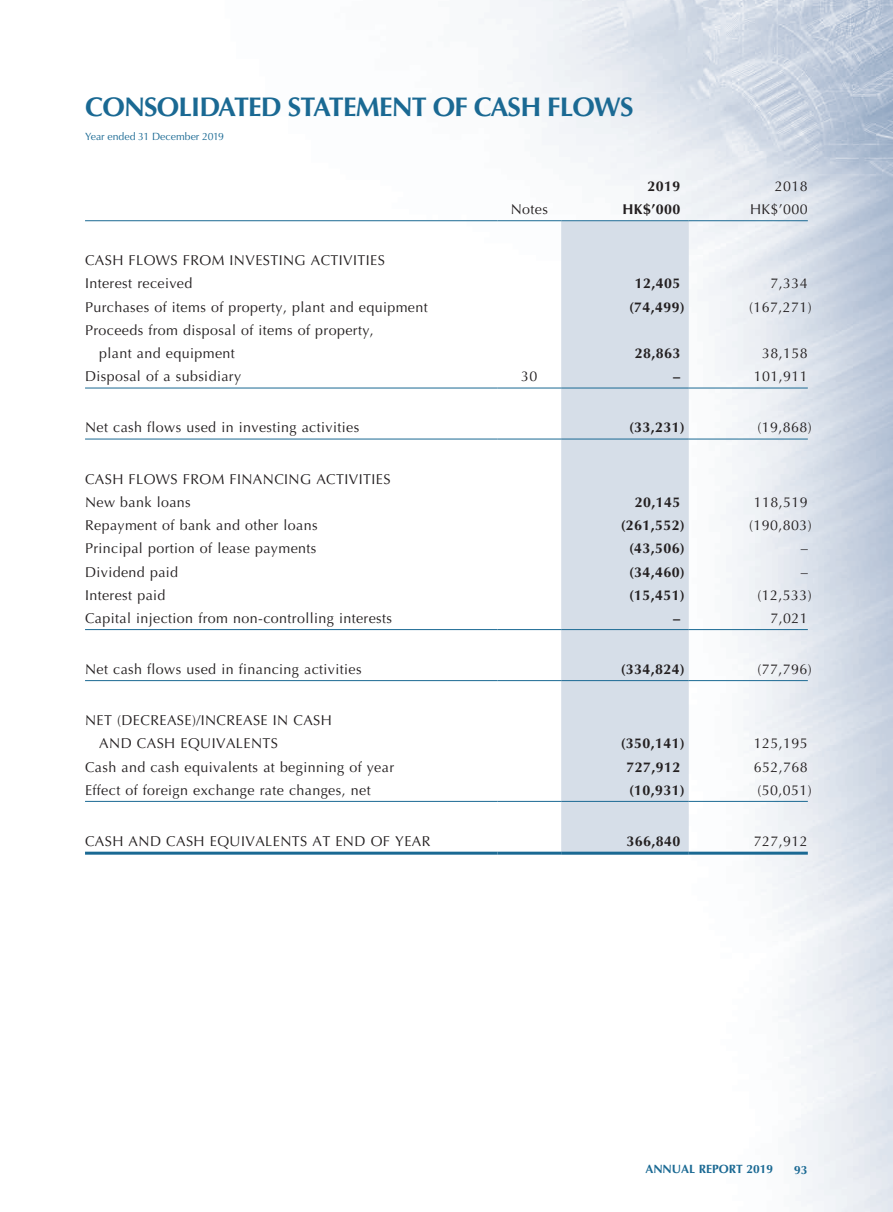
<style>
.page{position:relative;width:893px;height:1212px;background:#fff}
.page>*{position:absolute;margin:0;border:0;box-sizing:border-box;transform-origin:0 0}
.t1{font:700 27px "Optima LT Std";letter-spacing:-.03em;color:#1a6993}
._50_Table_txt{font:14.25px/23.2px "Optima LT Std";letter-spacing:.03em;color:#231f20}
._50_Table_txt-2{font:700 14.25px "Optima LT Std";letter-spacing:.03em;color:#231f20}
.t2{font:700 12px "Optima LT Std";color:#1a6993}
.t3{font:10.5px "Optima LT Std";color:#1a6993}
</style>
<div class="page">
<img style="left:85px;top:0;width:808px;height:1212px">
<div style="left:561px;top:221px;width:128px;height:631px;background:#d6dee8"></div>
<hr style="left:85px;top:220px;width:412px;height:1px;background:#1a6993">
<hr style="left:497px;top:220px;width:64px;height:1px;background:#1a6993">
<hr style="left:561px;top:220px;width:128px;height:1px;background:#1a6993">
<hr style="left:689px;top:220px;width:119px;height:1px;background:#1a6993">
<hr style="left:85px;top:388px;width:412px;height:1px;background:#1a6993">
<hr style="left:497px;top:388px;width:64px;height:1px;background:#1a6993">
<hr style="left:561px;top:388px;width:128px;height:1px;background:#1a6993">
<hr style="left:689px;top:388px;width:119px;height:1px;background:#1a6993">
<hr style="left:85px;top:439px;width:412px;height:1px;background:#1a6993">
<hr style="left:497px;top:439px;width:64px;height:1px;background:#1a6993">
<hr style="left:561px;top:439px;width:128px;height:1px;background:#1a6993">
<hr style="left:689px;top:439px;width:119px;height:1px;background:#1a6993">
<hr style="left:85px;top:629px;width:412px;height:1px;background:#1a6993">
<hr style="left:497px;top:629px;width:64px;height:1px;background:#1a6993">
<hr style="left:561px;top:629px;width:128px;height:1px;background:#1a6993">
<hr style="left:689px;top:629px;width:119px;height:1px;background:#1a6993">
<hr style="left:85px;top:680px;width:412px;height:1px;background:#1a6993">
<hr style="left:497px;top:680px;width:64px;height:1px;background:#1a6993">
<hr style="left:561px;top:680px;width:128px;height:1px;background:#1a6993">
<hr style="left:689px;top:680px;width:119px;height:1px;background:#1a6993">
<hr style="left:85px;top:801px;width:412px;height:1px;background:#1a6993">
<hr style="left:497px;top:801px;width:64px;height:1px;background:#1a6993">
<hr style="left:561px;top:801px;width:128px;height:1px;background:#1a6993">
<hr style="left:689px;top:801px;width:119px;height:1px;background:#1a6993">
<hr style="left:85px;top:852px;width:412px;height:3px;background:#1a6993">
<hr style="left:497px;top:852px;width:64px;height:3px;background:#1a6993">
<hr style="left:561px;top:852px;width:128px;height:3px;background:#1a6993">
<hr style="left:689px;top:852px;width:119px;height:3px;background:#1a6993">
<h1 class="t1" style="left:85px;top:91px;width:550px">CONSOLIDATED STATEMENT OF CASH FLOWS</h1>
<p class="t3" style="left:85px;top:130px;width:140px">Year ended 31 December 2019</p>
<p class="_50_Table_txt-2" style="left:647px;top:178px;width:34px">2019</p>
<p class="_50_Table_txt" style="left:775px;top:175px;width:34px">2018</p>
<p class="_50_Table_txt" style="left:511px;top:198px;width:39px">Notes</p>
<p class="_50_Table_txt-2" style="left:622px;top:201px;width:59px">HK$’000</p>
<p class="_50_Table_txt" style="left:750px;top:198px;width:59px">HK$’000</p>
<p class="_50_Table_txt" style="left:85px;top:249px;width:301px">CASH FLOWS FROM INVESTING ACTIVITIES</p>
<p class="_50_Table_txt" style="left:85px;top:272px;width:109px">Interest received</p>
<p class="_50_Table_txt-2" style="left:635px;top:275px;width:47px">12,405</p>
<p class="_50_Table_txt" style="left:771px;top:272px;width:39px">7,334</p>
<p class="_50_Table_txt" style="left:85px;top:295px;width:344px">Purchases of items of property, plant and equipment</p>
<p class="_50_Table_txt-2" style="left:629px;top:299px;width:57px">(74,499)</p>
<p class="_50_Table_txt" style="left:749px;top:295px;width:64px">(167,271)</p>
<p class="_50_Table_txt" style="left:99px;top:319px;width:276px;text-indent:-14px">Proceeds from disposal of items of property, plant and equipment</p>
<p class="_50_Table_txt-2" style="left:635px;top:345px;width:47px">28,863</p>
<p class="_50_Table_txt" style="left:762px;top:342px;width:47px">38,158</p>
<p class="_50_Table_txt" style="left:85px;top:365px;width:158px">Disposal of a subsidiary</p>
<p class="_50_Table_txt" style="left:521px;top:365px;width:18px">30</p>
<p class="_50_Table_txt-2" style="left:673px;top:368px;width:9px">–</p>
<p class="_50_Table_txt" style="left:754px;top:365px;width:55px">101,911</p>
<p class="_50_Table_txt" style="left:85px;top:416px;width:276px">Net cash flows used in investing activities</p>
<p class="_50_Table_txt-2" style="left:629px;top:419px;width:57px">(33,231)</p>
<p class="_50_Table_txt" style="left:757px;top:416px;width:56px">(19,868)</p>
<p class="_50_Table_txt" style="left:85px;top:467px;width:307px">CASH FLOWS FROM FINANCING ACTIVITIES</p>
<p class="_50_Table_txt" style="left:85px;top:490px;width:107px">New bank loans</p>
<p class="_50_Table_txt-2" style="left:635px;top:494px;width:47px">20,145</p>
<p class="_50_Table_txt" style="left:754px;top:490px;width:55px">118,519</p>
<p class="_50_Table_txt" style="left:85px;top:514px;width:234px">Repayment of bank and other loans</p>
<p class="_50_Table_txt-2" style="left:621px;top:517px;width:66px">(261,552)</p>
<p class="_50_Table_txt" style="left:749px;top:514px;width:64px">(190,803)</p>
<p class="_50_Table_txt" style="left:85px;top:537px;width:233px">Principal portion of lease payments</p>
<p class="_50_Table_txt-2" style="left:629px;top:540px;width:57px">(43,506)</p>
<p class="_50_Table_txt" style="left:801px;top:537px;width:9px">–</p>
<p class="_50_Table_txt" style="left:85px;top:560px;width:95px">Dividend paid</p>
<p class="_50_Table_txt-2" style="left:629px;top:563px;width:57px">(34,460)</p>
<p class="_50_Table_txt" style="left:801px;top:560px;width:9px">–</p>
<p class="_50_Table_txt" style="left:85px;top:583px;width:82px">Interest paid</p>
<p class="_50_Table_txt-2" style="left:629px;top:587px;width:57px">(15,451)</p>
<p class="_50_Table_txt" style="left:757px;top:583px;width:56px">(12,533)</p>
<p class="_50_Table_txt" style="left:85px;top:607px;width:309px">Capital injection from non-controlling interests</p>
<p class="_50_Table_txt-2" style="left:673px;top:610px;width:9px">–</p>
<p class="_50_Table_txt" style="left:771px;top:607px;width:39px">7,021</p>
<p class="_50_Table_txt" style="left:85px;top:658px;width:278px">Net cash flows used in financing activities</p>
<p class="_50_Table_txt-2" style="left:621px;top:661px;width:66px">(334,824)</p>
<p class="_50_Table_txt" style="left:757px;top:658px;width:56px">(77,796)</p>
<p class="_50_Table_txt" style="left:99px;top:709px;width:234px;text-indent:-14px">NET (DECREASE)/INCREASE IN CASH<br>AND CASH EQUIVALENTS</p>
<p class="_50_Table_txt-2" style="left:621px;top:735px;width:66px">(350,141)</p>
<p class="_50_Table_txt" style="left:754px;top:732px;width:55px">125,195</p>
<p class="_50_Table_txt" style="left:85px;top:755px;width:311px">Cash and cash equivalents at beginning of year</p>
<p class="_50_Table_txt-2" style="left:626px;top:758px;width:55px">727,912</p>
<p class="_50_Table_txt" style="left:754px;top:755px;width:55px">652,768</p>
<p class="_50_Table_txt" style="left:85px;top:778px;width:287px">Effect of foreign exchange rate changes, net</p>
<p class="_50_Table_txt-2" style="left:629px;top:782px;width:57px">(10,931)</p>
<p class="_50_Table_txt" style="left:757px;top:778px;width:56px">(50,051)</p>
<p class="_50_Table_txt" style="left:85px;top:829px;width:347px">CASH AND CASH EQUIVALENTS AT END OF YEAR</p>
<p class="_50_Table_txt-2" style="left:626px;top:833px;width:55px">366,840</p>
<p class="_50_Table_txt" style="left:754px;top:829px;width:55px">727,912</p>
<p class="t2" style="left:645px;top:1162px;width:129px">ANNUAL REPORT 2019</p>
<p class="t2" style="left:794px;top:1163px;width:15px">93</p>
</div>
